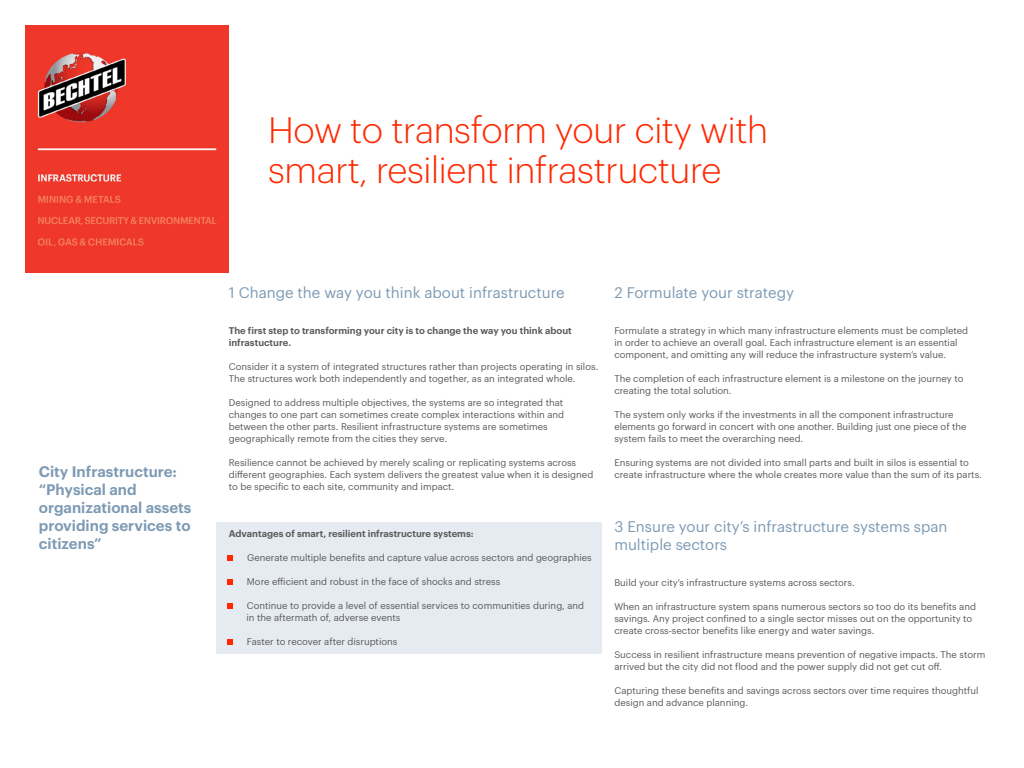
<style>
.page{position:relative;width:1024px;height:768px;background:#fff}
.page>*{position:absolute;margin:0;border:0;box-sizing:border-box;transform-origin:0 0}
.Inside_Headline{font:300 36px/40px "Graphik";letter-spacing:-.01em;color:#ff2800}
.t1{font:15px "Graphik";color:#7d9ab4}
.t2{font:600 15px/18px "Graphik";color:#7d9ab4;text-align:justify}
.t3{font:9.5px/12px "Graphik";color:#5a5a5a}
.t4{font:600 9.5px/12px "Graphik";color:#5a5a5a}
</style>
<div class="page">
<div style="left:217px;top:522px;width:385px;height:132px;background:#e5ebf0"></div>
<img style="left:25px;top:25px;width:204px;height:247px">
<svg style="left:227px;top:555px;width:6px;height:6px"></svg>
<svg style="left:227px;top:603px;width:6px;height:6px"></svg>
<svg style="left:227px;top:639px;width:6px;height:6px"></svg>
<svg style="left:227px;top:579px;width:6px;height:6px"></svg>
<p class="Inside_Headline" style="left:268px;top:107px;width:502px">How to transform your city with smart, resilient infrastructure</p>
<p class="t2" style="left:39px;top:461px;width:140px">City Infrastructure:</p>
<p class="t2" style="left:39px;top:479px;width:99px">“Physical and</p>
<p class="t2" style="left:39px;top:497px;width:154px">organizational assets providing services to citizens”</p>
<p class="t1" style="left:229px;top:282px;width:337px">1 Change the way you think about infrastructure</p>
<p class="t4" style="left:229px;top:324px;width:344px">The first step to transforming your city is to change the way you think about infrastucture.</p>
<p class="t3" style="left:229px;top:360px;width:371px">Consider it a system of integrated structures rather than projects operating in silos.<br>The structures work both independently and together, as an integrated whole.</p>
<p class="t3" style="left:229px;top:396px;width:336px">Designed to address multiple objectives, the systems are so integrated that</p>
<p class="t3" style="left:229px;top:408px;width:337px">changes to one part can sometimes create complex interactions within and</p>
<p class="t3" style="left:229px;top:420px;width:321px">between the other parts. Resilient infrastructure systems are sometimes</p>
<p class="t3" style="left:229px;top:432px;width:220px">geographically remote from the cities they serve.</p>
<p class="t3" style="left:229px;top:456px;width:366px">Resilience cannot be achieved by merely scaling or replicating systems across different geographies. Each system delivers the greatest value when it is designed to be specific to each site, community and impact.</p>
<p class="t4" style="left:229px;top:527px;width:246px">Advantages of smart, resilient infrastructure systems:</p>
<p class="t3" style="left:229px;top:551px;width:364px">• Generate multiple benefits and capture value across sectors and geographies</p>
<p class="t3" style="left:229px;top:575px;width:273px">• More efficient and robust in the face of shocks and stress</p>
<p class="t3" style="left:229px;top:599px;width:357px">• Continue to provide a level of essential services to communities during, and</p>
<p class="t3" style="left:246px;top:611px;width:156px">in the aftermath of, adverse events</p>
<p class="t3" style="left:229px;top:635px;width:170px">• Faster to recover after disruptions</p>
<p class="t1" style="left:614px;top:281px;width:181px">2 Formulate your strategy</p>
<p class="t3" style="left:614px;top:324px;width:355px">Formulate a strategy in which many infrastructure elements must be completed</p>
<p class="t3" style="left:614px;top:336px;width:345px">in order to achieve an overall goal. Each infrastructure element is an essential</p>
<p class="t3" style="left:614px;top:348px;width:333px">component, and omitting any will reduce the infrastructure system’s value.</p>
<p class="t3" style="left:614px;top:372px;width:351px">The completion of each infrastructure element is a milestone on the journey to creating the total solution.</p>
<p class="t3" style="left:614px;top:408px;width:341px">The system only works if the investments in all the component infrastructure</p>
<p class="t3" style="left:614px;top:420px;width:354px">elements go forward in concert with one another. Building just one piece of the system fails to meet the overarching need.</p>
<p class="t3" style="left:614px;top:456px;width:369px">Ensuring systems are not divided into small parts and built in silos is essential to create infrastructure where the whole creates more value than the sum of its parts.</p>
<p class="t1" style="left:614px;top:515px;width:335px">3 Ensure your city’s infrastructure systems span</p>
<p class="t1" style="left:614px;top:533px;width:114px">multiple sectors</p>
<p class="t3" style="left:614px;top:576px;width:242px">Build your city’s infrastructure systems across sectors.</p>
<p class="t3" style="left:614px;top:600px;width:363px">When an infrastructure system spans numerous sectors so too do its benefits and savings. Any project confined to a single sector misses out on the opportunity to create cross-sector benefits like energy and water savings.</p>
<p class="t3" style="left:614px;top:648px;width:373px">Success in resilient infrastructure means prevention of negative impacts. The storm arrived but the city did not flood and the power supply did not get cut off.</p>
<p class="t3" style="left:614px;top:684px;width:366px">Capturing these benefits and savings across sectors over time requires thoughtful design and advance planning.</p>
</div>
